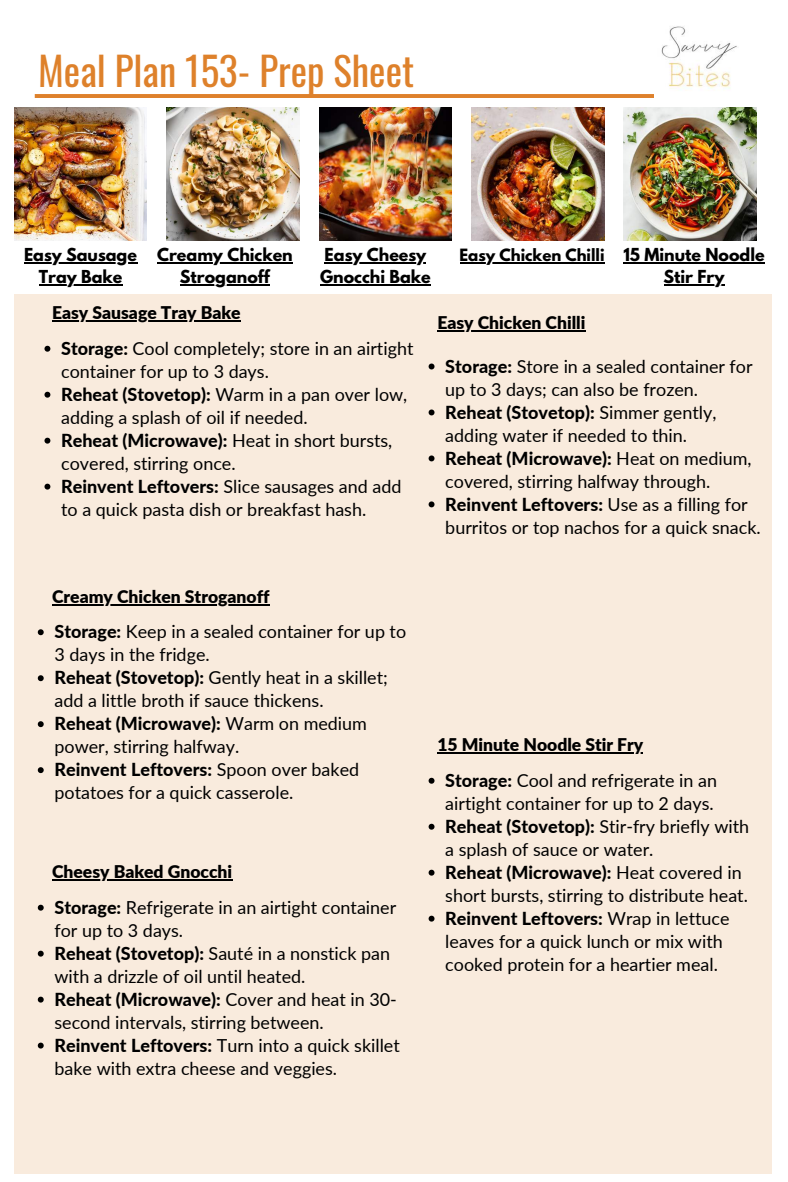
<style>
.page{position:relative;width:788px;height:1182px;background:#fff}
.page>*{position:absolute;margin:0;border:0;box-sizing:border-box;transform-origin:0 0}
.t1{font:39.02px "Oswald";color:#de812b}
.t2{font:17.94px/22.9px "Lato";color:#000}
.t3{font:900 17.5px "Lato";color:#000}
.t4{font:700 15.84px/21.7px "League Spartan";color:#000;text-align:center}
.t5{font:700 14.96px "League Spartan";color:#000}
.s1{font-weight:800}
</style>
<div class="page">
<hr style="left:35px;top:94px;width:619px;height:4px;background:#de812b">
<img style="left:661px;top:26px;width:76px;height:63px">
<div style="left:14px;top:294px;width:757px;height:879px;background:#f9ebdd"></div>
<img style="left:14px;top:107px;width:133px;height:133px">
<img style="left:166px;top:107px;width:133px;height:133px">
<img style="left:319px;top:107px;width:133px;height:133px">
<img style="left:471px;top:107px;width:133px;height:133px">
<img style="left:624px;top:107px;width:132px;height:133px">
<hr style="left:324px;top:262px;width:102px;height:1px;background:#000">
<hr style="left:320px;top:284px;width:111px;height:1px;background:#000">
<hr style="left:157px;top:262px;width:136px;height:1px;background:#000">
<hr style="left:180px;top:284px;width:90px;height:1px;background:#000">
<hr style="left:459px;top:262px;width:145px;height:1px;background:#000">
<hr style="left:24px;top:262px;width:113px;height:1px;background:#000">
<hr style="left:39px;top:284px;width:83px;height:1px;background:#000">
<hr style="left:437px;top:752px;width:206px;height:1px;background:#000">
<hr style="left:437px;top:330px;width:148px;height:1px;background:#000">
<svg style="left:428px;top:363px;width:6px;height:6px"></svg>
<svg style="left:428px;top:409px;width:6px;height:6px"></svg>
<svg style="left:428px;top:455px;width:6px;height:6px"></svg>
<svg style="left:428px;top:501px;width:6px;height:6px"></svg>
<hr style="left:52px;top:320px;width:189px;height:1px;background:#000">
<svg style="left:428px;top:777px;width:6px;height:6px"></svg>
<svg style="left:428px;top:823px;width:6px;height:6px"></svg>
<svg style="left:428px;top:869px;width:6px;height:6px"></svg>
<svg style="left:428px;top:915px;width:6px;height:6px"></svg>
<hr style="left:623px;top:262px;width:141px;height:1px;background:#000">
<hr style="left:663px;top:284px;width:61px;height:1px;background:#000">
<hr style="left:52px;top:604px;width:217px;height:1px;background:#000">
<hr style="left:52px;top:879px;width:180px;height:1px;background:#000">
<svg style="left:38px;top:629px;width:6px;height:6px"></svg>
<svg style="left:38px;top:675px;width:6px;height:6px"></svg>
<svg style="left:38px;top:721px;width:6px;height:6px"></svg>
<svg style="left:38px;top:767px;width:6px;height:6px"></svg>
<svg style="left:38px;top:904px;width:6px;height:6px"></svg>
<svg style="left:38px;top:950px;width:6px;height:6px"></svg>
<svg style="left:38px;top:996px;width:6px;height:6px"></svg>
<svg style="left:38px;top:1042px;width:6px;height:6px"></svg>
<svg style="left:44px;top:346px;width:6px;height:5px"></svg>
<svg style="left:44px;top:391px;width:6px;height:6px"></svg>
<svg style="left:44px;top:437px;width:6px;height:6px"></svg>
<svg style="left:44px;top:483px;width:6px;height:6px"></svg>
<h1 class="t1" style="left:38px;top:37px;width:377px">Meal Plan 153- Prep Sheet</h1>
<p class="t4" style="left:157px;top:243px;width:137px">Creamy Chicken<br>Stroganoff</p>
<p class="t4" style="left:320px;top:243px;width:112px;text-align:left">Easy Cheesy<br>Gnocchi Bake</p>
<p class="t4" style="left:24px;top:243px;width:114px">Easy Sausage</p>
<p class="t5" style="left:459px;top:243px;width:146px">Easy Chicken Chilli</p>
<p class="t4" style="left:39px;top:265px;width:85px">Tray Bake</p>
<p class="t4" style="left:623px;top:243px;width:143px">15 Minute Noodle<br>Stir Fry</p>
<p class="t3" style="left:52px;top:299px;width:190px">Easy Sausage Tray Bake</p>
<p class="t2" style="left:61px;top:336px;width:354px"><span class="s1">Storage:</span> Cool completely; store in an airtight container for up to 3 days.<br><span class="s1">Reheat (Stovetop):</span> Warm in a pan over low, adding a splash of oil if needed.<br><span class="s1">Reheat (Microwave):</span> Heat in short bursts, covered, stirring once.<br><span class="s1">Reinvent Leftovers:</span> Slice sausages and add to a quick pasta dish or breakfast hash.</p>
<p class="t3" style="left:52px;top:583px;width:219px">Creamy Chicken Stroganoff</p>
<p class="t2" style="left:54px;top:619px;width:353px"><span class="s1">Storage:</span> Keep in a sealed container for up to 3 days in the fridge.<br><span class="s1">Reheat (Stovetop):</span> Gently heat in a skillet; add a little broth if sauce thickens.<br><span class="s1">Reheat (Microwave):</span> Warm on medium power, stirring halfway.<br><span class="s1">Reinvent Leftovers:</span> Spoon over baked potatoes for a quick casserole.</p>
<p class="t3" style="left:52px;top:858px;width:182px">Cheesy Baked Gnocchi</p>
<p class="t2" style="left:54px;top:895px;width:347px"><span class="s1">Storage:</span> Refrigerate in an airtight container for up to 3 days.<br><span class="s1">Reheat (Stovetop):</span> Sauté in a nonstick pan with a drizzle of oil until heated.<br><span class="s1">Reheat (Microwave):</span> Cover and heat in 30- second intervals, stirring between.<br><span class="s1">Reinvent Leftovers:</span> Turn into a quick skillet bake with extra cheese and veggies.</p>
<p class="t3" style="left:437px;top:309px;width:150px">Easy Chicken Chilli</p>
<p class="t2" style="left:445px;top:354px;width:317px"><span class="s1">Storage:</span> Store in a sealed container for up to 3 days; can also be frozen.<br><span class="s1">Reheat (Stovetop):</span> Simmer gently, adding water if needed to thin.<br><span class="s1">Reheat (Microwave):</span> Heat on medium, covered, stirring halfway through.<br><span class="s1">Reinvent Leftovers:</span> Use as a filling for burritos or top nachos for a quick snack.</p>
<p class="t3" style="left:437px;top:731px;width:207px">15 Minute Noodle Stir Fry</p>
<p class="t2" style="left:445px;top:768px;width:305px"><span class="s1">Storage:</span> Cool and refrigerate in an airtight container for up to 2 days.<br><span class="s1">Reheat (Stovetop):</span> Stir-fry briefly with a splash of sauce or water.<br><span class="s1">Reheat (Microwave):</span> Heat covered in short bursts, stirring to distribute heat.<br><span class="s1">Reinvent Leftovers:</span> Wrap in lettuce leaves for a quick lunch or mix with cooked protein for a heartier meal.</p>
</div>
